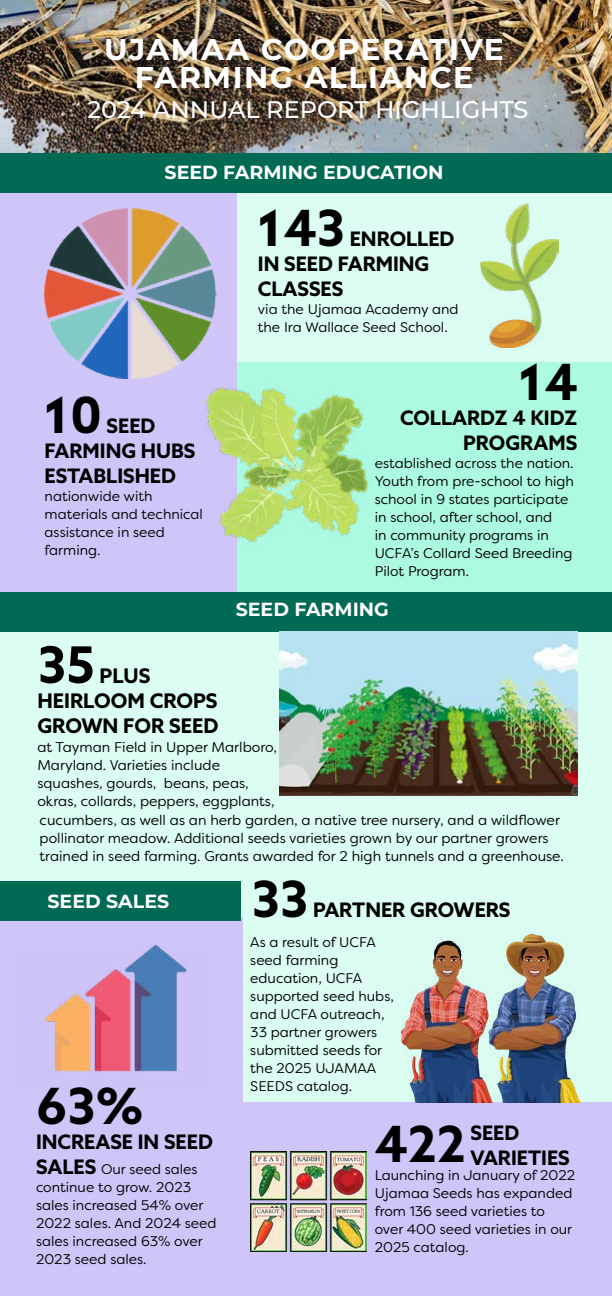
<style>
.page{position:relative;width:612px;height:1296px;background:#fff}
.page>*{position:absolute;margin:0;border:0;box-sizing:border-box;transform-origin:0 0}
.t1{font:700 50.5px "Azo Sans";color:#000}
.t2{font:700 50px "Azo Sans";color:#000}
.t3{font:700 30px/28px "Montserrat";letter-spacing:.05em;color:#fff;text-align:center}
.t4{font:500 24px "Montserrat";color:#fff}
.t5{font:700 20.2px/25.2px "Azo Sans";color:#000;text-align:center}
.t6{font:700 20px/25px "Azo Sans";color:#000}
.t7{font:700 19px "Montserrat";color:#fff}
.t8{font:14.1px/18.3px "Filson Soft";color:#000}
.t9{font:14px/18px "Filson Soft";color:#000}
.s1{font-family:"Azo Sans";font-weight:700;font-size:20px}
</style>
<div class="page">
<div style="left:0;top:626px;width:612px;height:504px;background:#dbfdf2"></div>
<div style="left:240px;top:1103px;width:372px;height:193px;background:#cfc5f8"></div>
<div style="left:0;top:917px;width:242px;height:379px;background:#cfc5f8"></div>
<img style="left:0;top:0;width:612px;height:153px">
<div style="left:0;top:193px;width:238px;height:403px;background:#cfc5f8"></div>
<div style="left:238px;top:362px;width:374px;height:234px;background:#abfae1"></div>
<div style="left:238px;top:193px;width:374px;height:169px;background:#dbfdf2"></div>
<div style="left:0;top:153px;width:612px;height:40px;background:#006a55"></div>
<div style="left:0;top:592px;width:612px;height:39px;background:#006a55"></div>
<div style="left:0;top:881px;width:240px;height:40px;background:#006a55"></div>
<img style="left:481px;top:203px;width:78px;height:145px">
<img style="left:204px;top:348px;width:165px;height:232px">
<img style="left:45px;top:208px;width:172px;height:171px">
<img style="left:279px;top:631px;width:298px;height:164px">
<img style="left:250px;top:1151px;width:117px;height:101px">
<img style="left:45px;top:946px;width:142px;height:128px">
<img style="left:402px;top:935px;width:179px;height:168px">
<h3 class="t3" style="left:104px;top:34px;width:401px">UJAMAA COOPERATIVE<br>FARMING ALLIANCE</h3>
<h3 class="t4" style="left:87px;top:93px;width:443px">2024 ANNUAL REPORT HIGHLIGHTS</h3>
<h3 class="t7" style="left:165px;top:158px;width:280px">SEED FARMING EDUCATION</h3>
<h2 class="t2" style="left:45px;top:382px;width:59px">10</h2>
<h3 class="t6" style="left:45px;top:413px;width:152px;text-indent:62px">SEED<br>FARMING HUBS<br>ESTABLISHED</h3>
<p class="t9" style="left:45px;top:487px;width:160px">nationwide with materials and technical assistance in seed farming.</p>
<h2 class="t2" style="left:258px;top:195px;width:89px">143</h2>
<h3 class="t6" style="left:258px;top:226px;width:198px;text-indent:92px">ENROLLED<br>IN SEED FARMING<br>CLASSES</h3>
<p class="t9" style="left:258px;top:300px;width:202px">via the Ujamaa Academy and the Ira Wallace Seed School.</p>
<h2 class="t2" style="left:519px;top:350px;width:60px">14</h2>
<h3 class="t6" style="left:400px;top:405px;width:179px;text-align:right">COLLARDZ 4 KIDZ<br>PROGRAMS</h3>
<p class="t9" style="left:375px;top:454px;width:201px">established across the nation.<br>Youth from pre-school to high school in 9 states participate in school, after school, and<br>in community programs in<br>UCFA’s Collard Seed Breeding<br>Pilot Program.</p>
<h3 class="t7" style="left:236px;top:596px;width:155px">SEED FARMING</h3>
<h1 class="t1" style="left:37px;top:632px;width:59px">35</h1>
<h3 class="t5" style="left:37px;top:663px;width:182px">PLUS<br>HEIRLOOM CROPS<br>GROWN FOR SEED</h3>
<p class="t8" style="left:37px;top:737px;width:528px">at Tayman Field in Upper Marlboro,<br>Maryland. Varieties include<br>squashes, gourds, beans, peas,<br>okras, collards, peppers, eggplants,<br>cucumbers, as well as an herb garden, a native tree nursery, and a wildflower pollinator meadow. Additional seeds varieties grown by our partner growers trained in seed farming. Grants awarded for 2 high tunnels and a greenhouse.</p>
<h3 class="t7" style="left:48px;top:887px;width:123px">SEED SALES</h3>
<h2 class="t2" style="left:36px;top:1073px;width:109px">63%</h2>
<h3 class="t6" style="left:36px;top:1129px;width:178px">INCREASE IN SEED</h3>
<p class="t9" style="left:36px;top:1160px;width:182px"><span class="s1">SALES</span> Our seed sales continue to grow. 2023 sales increased 54% over<br>2022 sales. And 2024 seed sales increased 63% over<br>2023 seed sales.</p>
<h2 class="t2" style="left:251px;top:867px;width:58px">33</h2>
<h3 class="t6" style="left:313px;top:897px;width:199px">PARTNER GROWERS</h3>
<p class="t9" style="left:250px;top:933px;width:145px">As a result of UCFA seed farming education, UCFA supported seed hubs, and UCFA outreach,<br>33 partner growers submitted seeds for the 2025 UJAMAA<br>SEEDS catalog.</p>
<h3 class="t6" style="left:471px;top:1120px;width:101px">SEED<br>VARIETIES</h3>
<h2 class="t2" style="left:375px;top:1111px;width:92px">422</h2>
<p class="t9" style="left:375px;top:1166px;width:202px">Launching in January of 2022<br>Ujamaa Seeds has expanded from 136 seed varieties to over 400 seed varieties in our<br>2025 catalog.</p>
</div>
